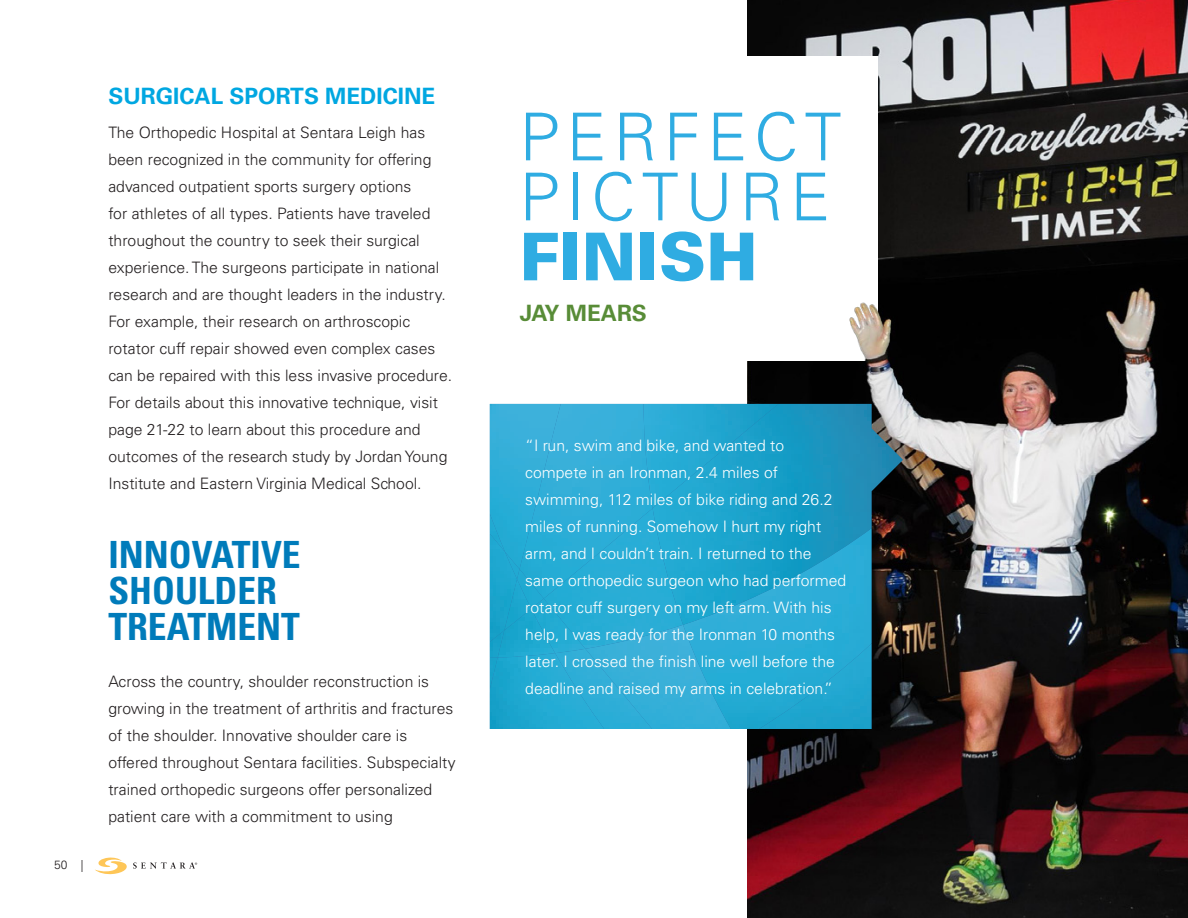
<style>
.page{position:relative;width:1188px;height:918px;background:#fff}
.page>*{position:absolute;margin:0;border:0;box-sizing:border-box;transform-origin:0 0}
.Patient_Story_-_Head{font:300 66px/60px "Univers";letter-spacing:.1em;color:#2face2}
.Patient_Story_-_Head-2{font:900 66px "Univers";color:#2face2}
.t1{font:700 condensed 37.5px/36px "Univers";color:#007bba}
.Subheader{font:700 22.5px "Univers";color:#00a7e1}
.Subheader-2{font:700 22.5px "Univers";letter-spacing:-.005em;color:#588c37}
.Body{font:300 15.75px/27px "Univers";color:#231f20}
.Body-2{font:300 15.75px/27px "Univers";color:#fff}
.t2{font:300 12px "Univers";color:#231f20}
</style>
<div class="page">
<img style="left:747px;top:0;width:441px;height:918px">
<svg style="left:95px;top:858px;width:102px;height:16px"></svg>
<div style="left:445px;top:56px;width:432px;height:304px;background:#fff"></div>
<img style="left:490px;top:658px;width:65px;height:71px">
<div style="left:555px;top:653px;width:30px;height:76px;background:#29add6"></div>
<img style="left:585px;top:649px;width:98px;height:80px">
<img style="left:683px;top:625px;width:220px;height:104px">
<img style="left:490px;top:569px;width:15px;height:61px">
<img style="left:505px;top:569px;width:12px;height:10px">
<img style="left:504px;top:579px;width:13px;height:30px">
<img style="left:517px;top:569px;width:14px;height:40px">
<img style="left:490px;top:630px;width:8px;height:28px">
<img style="left:498px;top:609px;width:57px;height:49px">
<img style="left:531px;top:599px;width:54px;height:54px">
<img style="left:490px;top:404px;width:30px;height:165px">
<img style="left:520px;top:404px;width:121px;height:195px">
<img style="left:544px;top:508px;width:139px;height:141px">
<img style="left:641px;top:404px;width:12px;height:104px">
<img style="left:653px;top:404px;width:250px;height:221px">
<img style="left:747px;top:276px;width:194px;height:128px">
<p class="t2" style="left:54px;top:857px;width:31px">50 |</p>
<p class="Subheader" style="left:108px;top:83px;width:328px">SURGICAL SPORTS MEDICINE</p>
<p class="Body" style="left:108px;top:119px;width:345px">The Orthopedic Hospital at Sentara Leigh has been recognized in the community for offering advanced outpatient sports surgery options<br>for athletes of all types. Patients have traveled throughout the country to seek their surgical experience. The surgeons participate in national research and are thought leaders in the industry.<br>For example, their research on arthroscopic rotator cuff repair showed even complex cases can be repaired with this less invasive procedure.<br>For details about this innovative technique, visit page 21-22 to learn about this procedure and outcomes of the research study by Jordan Young Institute and Eastern Virginia Medical School.</p>
<h1 class="t1" style="left:108px;top:536px;width:194px">INNOVATIVE<br>SHOULDER<br>TREATMENT</h1>
<p class="Body" style="left:108px;top:668px;width:349px">Across the country, shoulder reconstruction is growing in the treatment of arthritis and fractures of the shoulder. Innovative shoulder care is offered throughout Sentara facilities. Subspecialty trained orthopedic surgeons offer personalized patient care with a commitment to using</p>
<h1 class="Patient_Story_-_Head" style="left:519px;top:107px;width:324px">PERFECT<br>PICTURE</h1>
<h1 class="Patient_Story_-_Head-2" style="left:519px;top:215px;width:240px">FINISH</h1>
<p class="Subheader-2" style="left:520px;top:300px;width:129px">JAY MEARS</p>
<p class="Body-2" style="left:525px;top:432px;width:322px">“I run, swim and bike, and wanted to compete in an Ironman, 2.4 miles of swimming, 112 miles of bike riding and 26.2 miles of running. Somehow I hurt my right arm, and I couldn’t train. I returned to the same orthopedic surgeon who had performed rotator cuff surgery on my left arm. With his help, I was ready for the Ironman 10 months later. I crossed the finish line well before the deadline and raised my arms in celebration.”</p>
</div>
